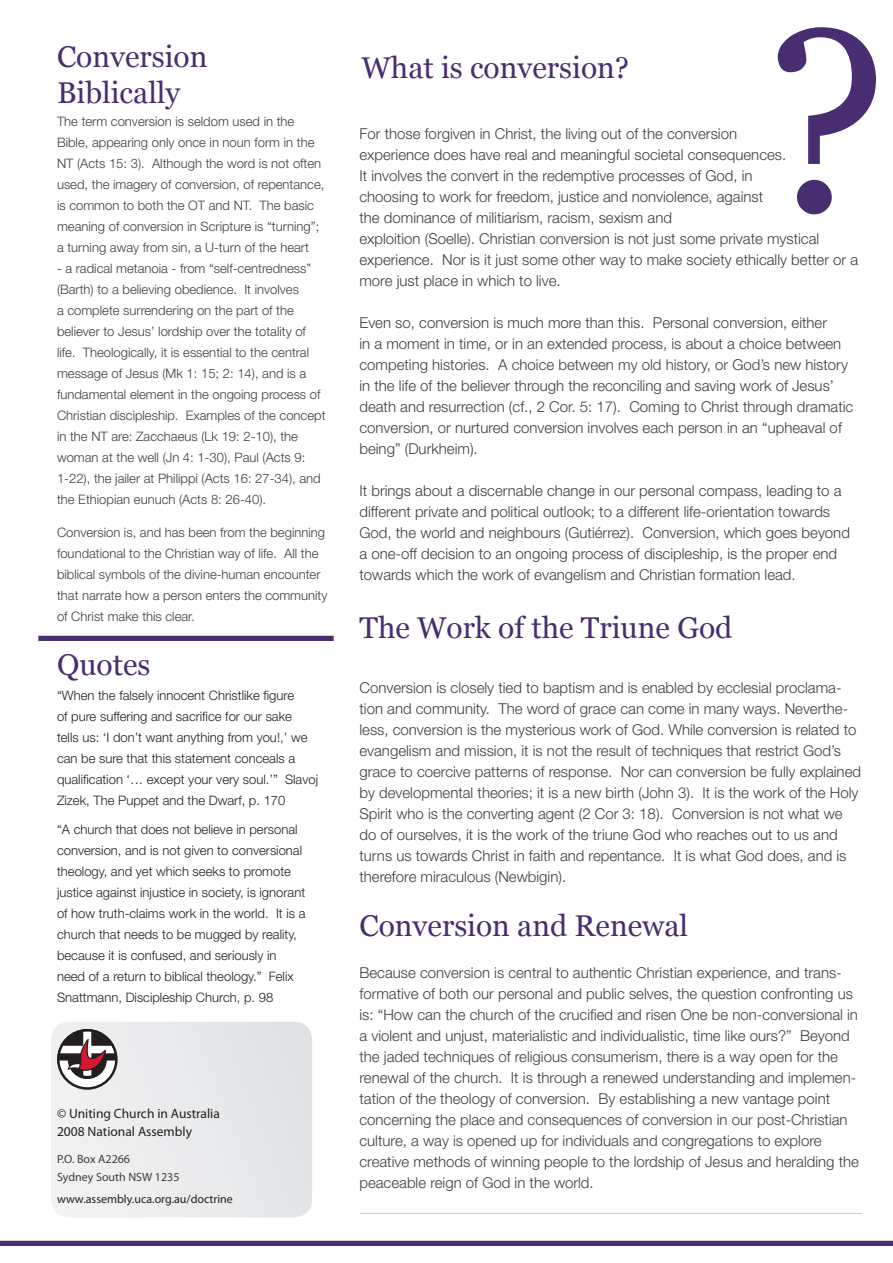
<style>
.page{position:relative;width:893px;height:1263px;background:#fff}
.page>*{position:absolute;margin:0;border:0;box-sizing:border-box;transform-origin:0 0}
.Heading_2{font:30px/36px "Georgia";color:#482e70}
.t1{font:300 15px/21px "Helvetica Neue LT Std";color:#3e3e3f}
.t2{font:13.5px/18px "Myriad Pro";color:#231f20}
.Intro_Para__12pt_Bol{font:300 13.05px/21px "Helvetica Neue LT Std";color:#3e3e3f}
.Body_Copy_8_7pt{font:300 13.05px/21px "Helvetica Neue LT Std";color:#231f20}
.t3{font:12px "Myriad Pro";color:#231f20}
.t4{font:12px "Myriad Pro";color:#3e3e3f}
</style>
<div class="page">
<div style="left:51px;top:1022px;width:261px;height:195px;background:#eaebec"></div>
<hr style="left:359px;top:1213px;width:503px;height:1px;background:#c9cacc">
<svg style="left:778px;top:27px;width:98px;height:187px"></svg>
<div style="left:38px;top:636px;width:296px;height:5px;background:#482e70"></div>
<svg style="left:57px;top:1029px;width:61px;height:61px"></svg>
<div style="left:0;top:1241px;width:893px;height:5px;background:#482e70"></div>
<p class="Heading_2" style="left:57px;top:39px;width:152px">Conversion<br>Biblically</p>
<p class="Intro_Para__12pt_Bol" style="left:57px;top:110px;width:269px">The term conversion is seldom used in the Bible, appearing only once in noun form in the NT (Acts 15: 3). Although the word is not often used, the imagery of conversion, of repentance, is common to both the OT and NT. The basic meaning of conversion in Scripture is “turning”; a turning away from sin, a U-turn of the heart</p>
<p class="Intro_Para__12pt_Bol" style="left:57px;top:257px;width:270px">- a radical metanoia - from “self-centredness” (Barth) to a believing obedience. It involves<br>a complete surrendering on the part of the believer to Jesus’ lordship over the totality of life. Theologically, it is essential to the central message of Jesus (Mk 1: 15; 2: 14), and is a fundamental element in the ongoing process of Christian discipleship. Examples of the concept in the NT are: Zacchaeus (Lk 19: 2-10), the woman at the well (Jn 4: 1-30), Paul (Acts 9:<br>1-22), the jailer at Philippi (Acts 16: 27-34), and the Ethiopian eunuch (Acts 8: 26-40).</p>
<p class="Intro_Para__12pt_Bol" style="left:57px;top:522px;width:272px">Conversion is, and has been from the beginning foundational to the Christian way of life. All the biblical symbols of the divine-human encounter that narrate how a person enters the community of Christ make this clear.</p>
<p class="Heading_2" style="left:57px;top:647px;width:95px">Quotes</p>
<p class="Body_Copy_8_7pt" style="left:57px;top:684px;width:263px">“When the falsely innocent Christlike figure<br>of pure suffering and sacrifice for our sake<br>tells us: ‘I don’t want anything from you!,’ we can be sure that this statement conceals a qualification ‘… except your very soul.’” Slavoj Zizek, The Puppet and the Dwarf, p. 170</p>
<p class="Body_Copy_8_7pt" style="left:57px;top:819px;width:250px">“A church that does not believe in personal conversion, and is not given to conversional theology, and yet which seeks to promote justice against injustice in society, is ignorant of how truth-claims work in the world. It is a church that needs to be mugged by reality, because it is confused, and seriously in need of a return to biblical theology.” Felix Snattmann, Discipleship Church, p. 98</p>
<p class="t2" style="left:57px;top:1104px;width:164px">© Uniting Church in Australia<br>2008 National Assembly</p>
<p class="t4" style="left:57px;top:1151px;width:75px">P.O. Box A2266</p>
<p class="t4" style="left:57px;top:1169px;width:124px">Sydney South NSW 1235</p>
<p class="t3" style="left:57px;top:1192px;width:177px">www.assembly.uca.org.au/doctrine</p>
<p class="Heading_2" style="left:362px;top:51px;width:269px">What is conversion?</p>
<p class="t1" style="left:359px;top:123px;width:379px">For those forgiven in Christ, the living out of the conversion</p>
<p class="t1" style="left:359px;top:144px;width:428px">experience does have real and meaningful societal consequences.</p>
<p class="t1" style="left:359px;top:165px;width:395px">It involves the convert in the redemptive processes of God, in</p>
<p class="t1" style="left:359px;top:186px;width:405px">choosing to work for freedom, justice and nonviolence, against</p>
<p class="t1" style="left:359px;top:207px;width:314px">the dominance of militiarism, racism, sexism and</p>
<p class="t1" style="left:359px;top:228px;width:500px">exploition (Soelle). Christian conversion is not just some private mystical experience. Nor is it just some other way to make society ethically better or a more just place in which to live.</p>
<p class="t1" style="left:359px;top:312px;width:495px">Even so, conversion is much more than this. Personal conversion, either<br>in a moment in time, or in an extended process, is about a choice between competing histories. A choice between my old history, or God’s new history in the life of the believer through the reconciling and saving work of Jesus’ death and resurrection (cf., 2 Cor. 5: 17). Coming to Christ through dramatic conversion, or nurtured conversion involves each person in an “upheaval of being” (Durkheim).</p>
<p class="t1" style="left:359px;top:480px;width:492px">It brings about a discernable change in our personal compass, leading to a different private and political outlook; to a different life-orientation towards God, the world and neighbours (Gutiérrez). Conversion, which goes beyond a one-off decision to an ongoing process of discipleship, is the proper end towards which the work of evangelism and Christian formation lead.</p>
<p class="Heading_2" style="left:359px;top:610px;width:374px">The Work of the Triune God</p>
<p class="t1" style="left:359px;top:676px;width:503px">Conversion is closely tied to baptism and is enabled by ecclesial proclama&shy;tion and community. The word of grace can come in many ways. Neverthe&shy;less, conversion is the mysterious work of God. While conversion is related to evangelism and mission, it is not the result of techniques that restrict God’s grace to coercive patterns of response. Nor can conversion be fully explained by developmental theories; it is a new birth (John 3). It is the work of the Holy Spirit who is the converting agent (2 Cor 3: 18). Conversion is not what we do of ourselves, it is the work of the triune God who reaches out to us and turns us towards Christ in faith and repentance. It is what God does, and is therefore miraculous (Newbigin).</p>
<p class="Heading_2" style="left:359px;top:908px;width:330px">Conversion and Renewal</p>
<p class="t1" style="left:359px;top:961px;width:501px">Because conversion is central to authentic Christian experience, and trans&shy;formative of both our personal and public selves, the question confronting us is: “How can the church of the crucified and risen One be non-conversional in a violent and unjust, materialistic and individualistic, time like ours?” Beyond the jaded techniques of religious consumerism, there is a way open for the renewal of the church. It is through a renewed understanding and implemen&shy;tation of the theology of conversion. By establishing a new vantage point concerning the place and consequences of conversion in our post-Christian culture, a way is opened up for individuals and congregations to explore creative methods of winning people to the lordship of Jesus and heralding the peaceable reign of God in the world.</p>
</div>
